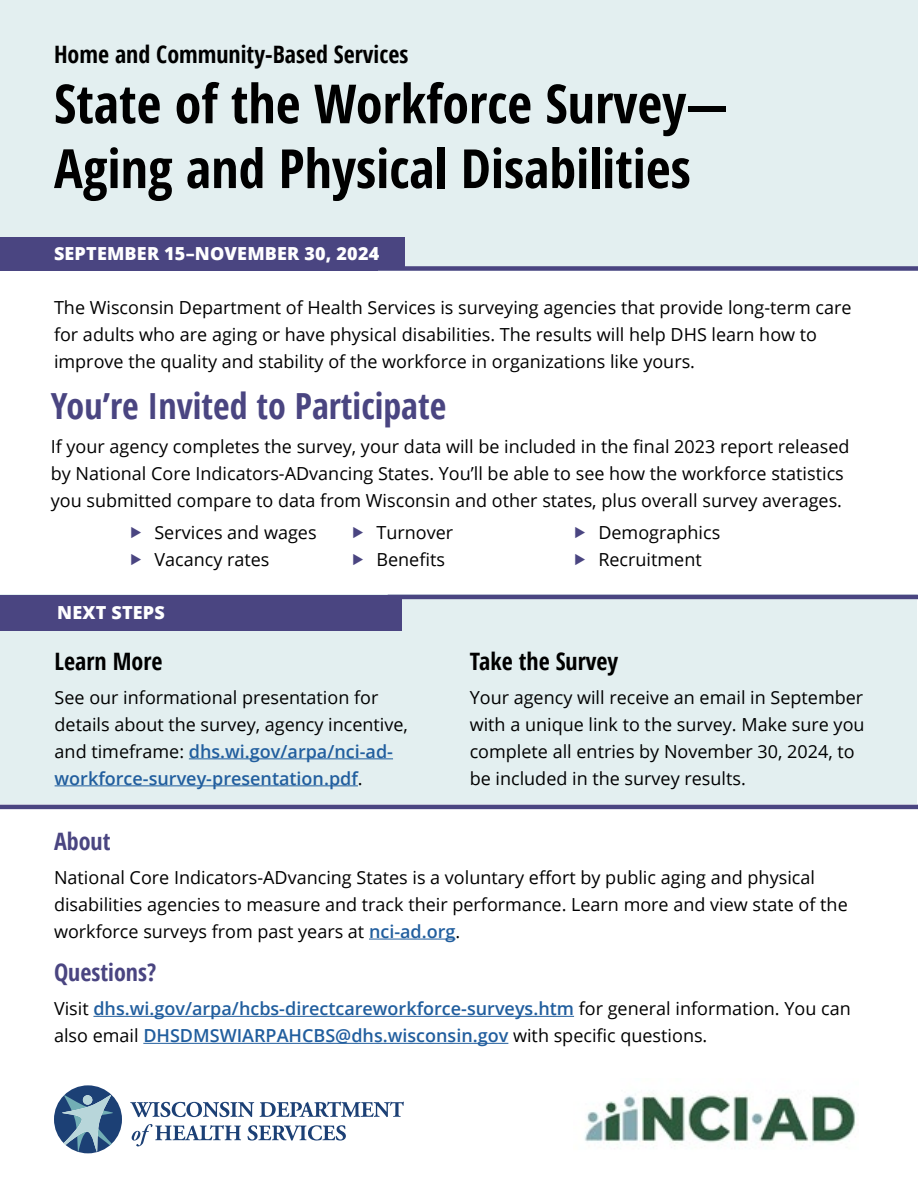
<style>
.page{position:relative;width:918px;height:1188px;background:#fff}
.page>*{position:absolute;margin:0;border:0;box-sizing:border-box;transform-origin:0 0}
.t1{font:700 condensed 54px/64.8px "Open Sans";color:#000}
.t2{font:700 condensed 36px "Open Sans";color:#4a4581}
.t3{font:700 condensed 24px "Open Sans";color:#000}
.t4{font:700 condensed 24px "Open Sans";color:#4a4581}
.t5{font:18px/27px "Open Sans";color:#000}
.t6{font:600 18px/27px "Open Sans";color:#215e9e}
.t7{font:800 18px "Open Sans";letter-spacing:.01em;color:#fff}
.s1{font-weight:600;color:#215e9e}
.s2{font-weight:400;color:#000}
</style>
<div class="page">
<div style="left:0;top:0;width:918px;height:271px;background:#e3eff0"></div>
<div style="left:0;top:237px;width:378px;height:34px;background:#4a4581"></div>
<div style="left:54px;top:237px;width:351px;height:32px;background:#4a4581"></div>
<div style="left:378px;top:266px;width:540px;height:5px;background:#4a4581"></div>
<hr style="left:93px;top:1016px;width:481px;height:1px;background:#215e9e">
<hr style="left:143px;top:1043px;width:365px;height:1px;background:#215e9e">
<img style="left:584px;top:1094px;width:272px;height:54px">
<svg style="left:130px;top:1102px;width:124px;height:15px"></svg>
<svg style="left:260px;top:1102px;width:144px;height:15px"></svg>
<svg style="left:132px;top:1124px;width:109px;height:22px"></svg>
<svg style="left:248px;top:1125px;width:98px;height:16px"></svg>
<div style="left:54px;top:1085px;width:68px;height:68px;background:#1c4075;border-radius:50%"></div>
<svg style="left:62px;top:1094px;width:51px;height:58px"></svg>
<div style="left:83px;top:1095px;width:9px;height:10px;background:#b8d6da;border-radius:50%"></div>
<div style="left:0;top:595px;width:917px;height:209px;background:#e3eff0"></div>
<div style="left:0;top:595px;width:401px;height:35px;background:#4a4581"></div>
<div style="left:57px;top:595px;width:345px;height:35px;background:#4a4581"></div>
<hr style="left:388px;top:595px;width:530px;height:4px;background:#4a4581">
<hr style="left:0;top:805px;width:918px;height:4px;background:#4a4581">
<hr style="left:189px;top:758px;width:204px;height:1px;background:#215e9e">
<hr style="left:55px;top:785px;width:303px;height:1px;background:#215e9e">
<hr style="left:369px;top:939px;width:87px;height:1px;background:#215e9e">
<h3 class="t3" style="left:54px;top:38px;width:356px">Home and Community-Based Services</h3>
<h1 class="t1" style="left:54px;top:70px;width:675px">State of the Workforce Survey—<br>Aging and Physical Disabilities</h1>
<p class="t7" style="left:54px;top:240px;width:327px">SEPTEMBER 15–NOVEMBER 30, 2024</p>
<p class="t5" style="left:54px;top:293px;width:799px">The Wisconsin Department of Health Services is surveying agencies that provide long-term care for adults who are aging or have physical disabilities. The results will help DHS learn how to improve the quality and stability of the workforce in organizations like yours.</p>
<h2 class="t2" style="left:51px;top:381px;width:397px">You’re Invited to Participate</h2>
<p class="t5" style="left:51px;top:432px;width:800px">If your agency completes the survey, your data will be included in the final 2023 report released by National Core Indicators-ADvancing States. You’ll be able to see how the workforce statistics you submitted compare to data from Wisconsin and other states, plus overall survey averages.</p>
<p class="t5" style="left:154px;top:519px;width:164px">Services and wages<br>Vacancy rates</p>
<p class="t5" style="left:376px;top:519px;width:78px">Turnover<br>Benefits</p>
<p class="t5" style="left:598px;top:519px;width:123px">Demographics<br>Recruitment</p>
<p class="t7" style="left:57px;top:599px;width:109px">NEXT STEPS</p>
<h3 class="t3" style="left:55px;top:644px;width:109px">Learn More</h3>
<p class="t5" style="left:55px;top:683px;width:355px">See our informational presentation for details about the survey, agency incentive, and timeframe: <span class="s1">dhs.wi.gov/arpa/nci-ad&shy;workforce-survey-presentation.pdf</span>.</p>
<h3 class="t3" style="left:470px;top:644px;width:150px">Take the Survey</h3>
<p class="t5" style="left:470px;top:683px;width:396px">Your agency will receive an email in September with a unique link to the survey. Make sure you complete all entries by November 30, 2024, to be included in the survey results.</p>
<h3 class="t4" style="left:54px;top:824px;width:58px">About</h3>
<p class="t5" style="left:54px;top:863px;width:795px">National Core Indicators-ADvancing States is a voluntary effort by public aging and physical disabilities agencies to measure and track their performance. Learn more and view state of the workforce surveys from past years at <span class="s1">nci-ad.org</span>.</p>
<h3 class="t4" style="left:54px;top:956px;width:104px">Questions?</h3>
<p class="t6" style="left:54px;top:995px;width:798px"><span class="s2">Visit</span> dhs.wi.gov/arpa/hcbs-directcareworkforce-surveys.htm <span class="s2">for general information. You can also email</span> DHSDMSWIARPAHCBS@dhs.wisconsin.gov <span class="s2">with specific questions.</span></p>
</div>
